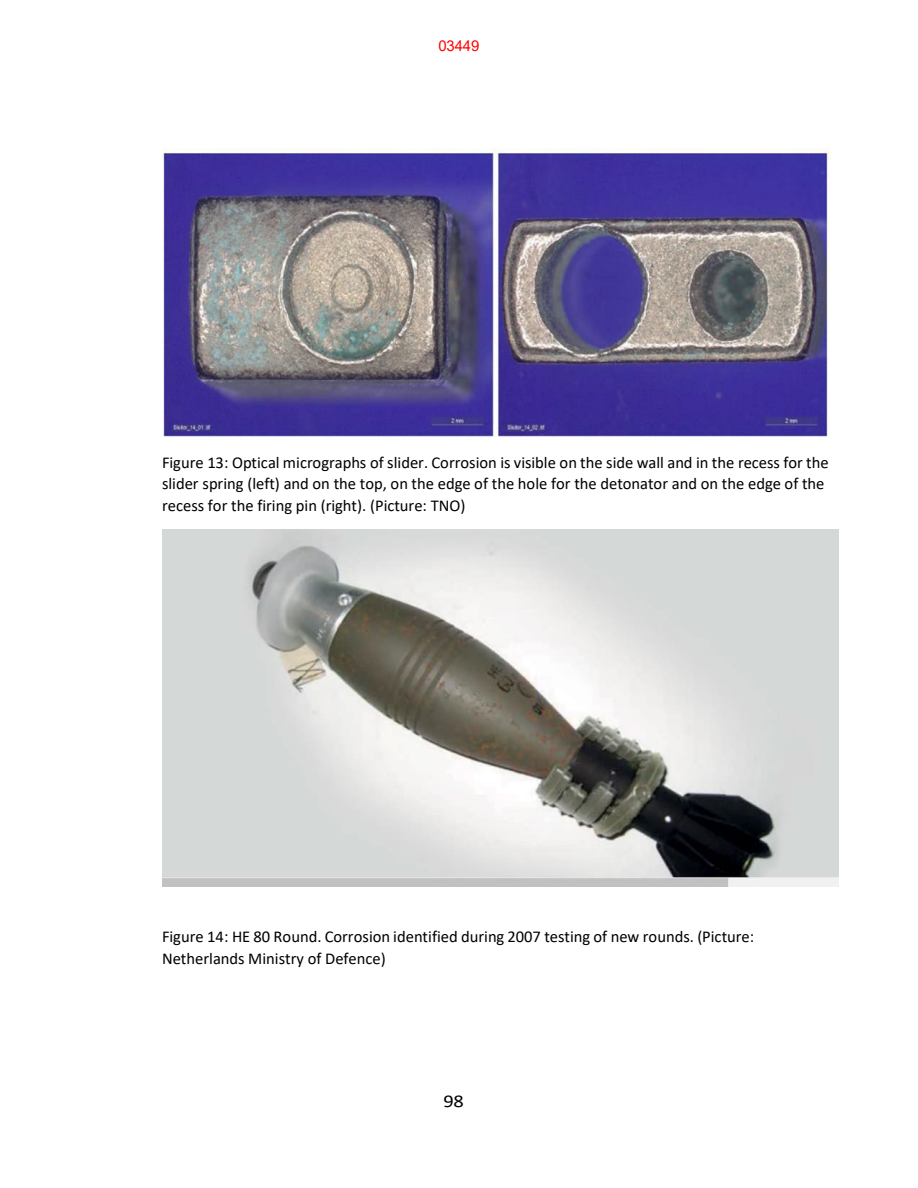
<style>
.page{position:relative;width:918px;height:1188px;background:#fff}
.page>*{position:absolute;margin:0;border:0;box-sizing:border-box;transform-origin:0 0}
.t1{font:18px "Calibri";color:#000;scale:1.13 1}
.t2{font:16.5px/21.5px "Calibri";color:#000}
.t3{font:15px "Arial";letter-spacing:-.01em;color:#f00}
</style>
<div class="page">
<img style="left:162px;top:148px;width:668px;height:289px">
<img style="left:162px;top:529px;width:677px;height:358px">
<p class="t3" style="left:438px;top:35px;width:43px">03449</p>
<p class="t2" style="left:162px;top:451px;width:668px">Figure 13: Optical micrographs of slider. Corrosion is visible on the side wall and in the recess for the slider spring (left) and on the top, on the edge of the hole for the detonator and on the edge of the recess for the firing pin (right). (Picture: TNO)</p>
<p class="t2" style="left:162px;top:926px;width:594px">Figure 14: HE 80 Round. Corrosion identified during 2007 testing of new rounds. (Picture:<br>Netherlands Ministry of Defence)</p>
<p class="t1" style="left:444px;top:1089px;width:20px">98</p>
</div>
